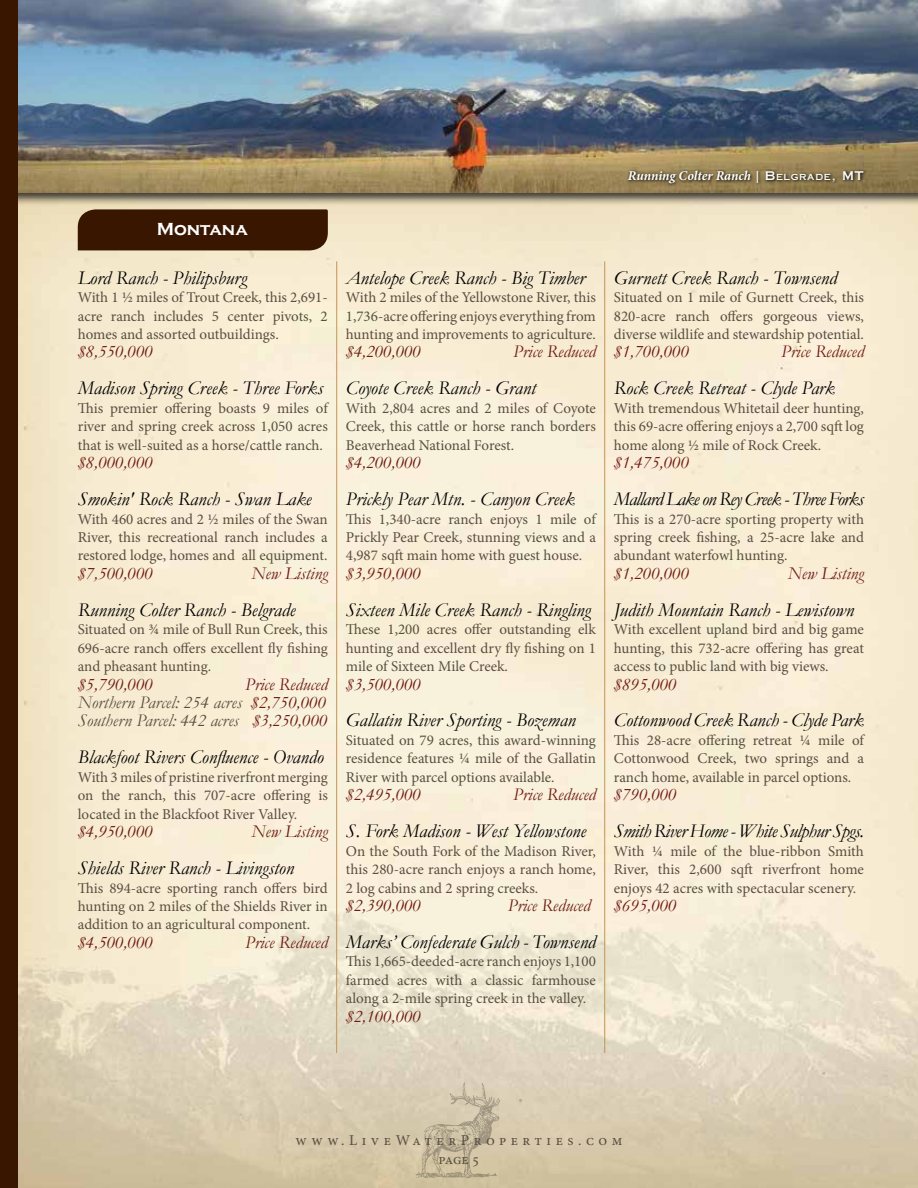
<style>
.page{position:relative;width:918px;height:1188px;background:#fff}
.page>*{position:absolute;margin:0;border:0;box-sizing:border-box;transform-origin:0 0}
.t1{font:italic 19.5px "Garamond";color:#000}
.t2{font:italic 19.5px "Garamond";letter-spacing:-.04em;color:#000}
.t3{font:italic 19.5px "Garamond";letter-spacing:-.03em;color:#000}
.t4{font:italic 18px "Garamond";color:#6f1b13}
.t5{font:italic 18px/18.5px "Garamond";color:#594f41;text-align:justify}
.t6{font:700 18px "Copperplate Gothic";color:#fff}
.t7{font:15px/18.5px "Minion Pro";color:#594f41;text-align:justify}
.t8{font:15px "Minion Pro";letter-spacing:.3em;color:#594f41}
.t9{font:italic 700 13.5px "Minion Pro";letter-spacing:-.005em;color:#fff}
.s1{font-family:"Copperplate Thirty One AB";font-weight:400;font-style:normal;font-size:12px}
.s2{font-family:"Copperplate Thirty One AB";font-weight:400;font-style:normal;font-size:8.4px}
.s3{color:#6f1b13}
</style>
<div class="page">
<img style="left:18px;top:207px;width:900px;height:981px">
<div style="left:0;top:0;width:918px;height:207px;background:#000;opacity:.75"></div>
<hr style="left:336px;top:261px;width:1px;height:792px;background:#c59356">
<hr style="left:604px;top:261px;width:1px;height:792px;background:#c59356">
<div style="left:78px;top:209px;width:250px;height:41px;background:#381600"></div>
<svg style="left:626px;top:169px;width:241px;height:18px;background:#7a6943"></svg>
<div style="left:0;top:0;width:18px;height:1188px;background:#381600"></div>
<img style="left:415px;top:1080px;width:88px;height:100px">
<p class="t9" style="left:628px;top:166px;width:237px">Running Colter Ranch <span class="s1">| B</span><span class="s2">EL GRADE</span><span class="s1">, MT</span></p>
<p class="t6" style="left:157px;top:219px;width:93px">Montana</p>
<h1 class="t1" style="left:78px;top:266px;width:171px">Lord Ranch - Philipsburg</h1>
<p class="t7" style="left:78px;top:288px;width:252px">With 1 ½ miles of Trout Creek, this 2,691- acre ranch includes 5 center pivots, 2 homes and assorted outbuildings.</p>
<p class="t4" style="left:78px;top:341px;width:76px">$8,550,000</p>
<h1 class="t1" style="left:78px;top:377px;width:247px">Madison Spring Creek - Three Forks</h1>
<p class="t7" style="left:78px;top:399px;width:253px">This premier offering boasts 9 miles of river and spring creek across 1,050 acres that is well-suited as a horse/cattle ranch.</p>
<p class="t4" style="left:78px;top:452px;width:76px">$8,000,000</p>
<h1 class="t1" style="left:78px;top:487px;width:235px">Smokin' Rock Ranch - Swan Lake</h1>
<p class="t7" style="left:78px;top:510px;width:252px">With 460 acres and 2 ½ miles of the Swan River, this recreational ranch includes a restored lodge, homes and all equipment.</p>
<p class="t4" style="left:78px;top:562px;width:76px">$7,500,000</p>
<p class="t4" style="left:252px;top:562px;width:78px">New Listing</p>
<h1 class="t1" style="left:78px;top:598px;width:219px">Running Colter Ranch - Belgrade</h1>
<p class="t7" style="left:78px;top:620px;width:252px">Situated on ¾ mile of Bull Run Creek, this 696-acre ranch offers excellent fly fishing and pheasant hunting.</p>
<p class="t4" style="left:78px;top:673px;width:76px">$5,790,000</p>
<p class="t5" style="left:78px;top:674px;width:252px;text-indent:167px"><span class="s3">Price Reduced </span>Northern Parcel: 254 acres <span class="s3">$2,750,000<br></span>Southern Parcel: 442 acres <span class="s3">$3,250,000</span></p>
<h1 class="t1" style="left:78px;top:746px;width:247px">Blackfoot Rivers Confluence - Ovando</h1>
<p class="t7" style="left:78px;top:768px;width:252px">With 3 miles of pristine riverfront merging on the ranch, this 707-acre offering is located in the Blackfoot River Valley.</p>
<p class="t4" style="left:78px;top:821px;width:76px">$4,950,000</p>
<p class="t4" style="left:252px;top:821px;width:78px">New Listing</p>
<h1 class="t1" style="left:78px;top:856px;width:218px">Shields River Ranch - Livingston</h1>
<p class="t7" style="left:78px;top:879px;width:252px">This 894-acre sporting ranch offers bird hunting on 2 miles of the Shields River in addition to an agricultural component.</p>
<p class="t4" style="left:78px;top:931px;width:76px">$4,500,000</p>
<p class="t4" style="left:245px;top:931px;width:84px">Price Reduced</p>
<h1 class="t1" style="left:346px;top:266px;width:241px">Antelope Creek Ranch - Big Timber</h1>
<p class="t7" style="left:346px;top:288px;width:252px">With 2 miles of the Yellowstone River, this 1,736-acre offering enjoys everything from hunting and improvements to agriculture.</p>
<p class="t4" style="left:346px;top:341px;width:76px">$4,200,000</p>
<p class="t4" style="left:513px;top:341px;width:84px">Price Reduced</p>
<h1 class="t1" style="left:346px;top:377px;width:192px">Coyote Creek Ranch - Grant</h1>
<p class="t7" style="left:346px;top:399px;width:252px">With 2,804 acres and 2 miles of Coyote Creek, this cattle or horse ranch borders Beaverhead National Forest.</p>
<p class="t4" style="left:346px;top:452px;width:76px">$4,200,000</p>
<h1 class="t1" style="left:346px;top:487px;width:231px">Prickly Pear Mtn. - Canyon Creek</h1>
<p class="t7" style="left:346px;top:510px;width:253px">This 1,340-acre ranch enjoys 1 mile of Prickly Pear Creek, stunning views and a 4,987 sqft main home with guest house.</p>
<p class="t4" style="left:346px;top:562px;width:76px">$3,950,000</p>
<h1 class="t1" style="left:346px;top:598px;width:247px">Sixteen Mile Creek Ranch - Ringling</h1>
<p class="t7" style="left:346px;top:620px;width:252px">These 1,200 acres offer outstanding elk hunting and excellent dry fly fishing on 1 mile of Sixteen Mile Creek.</p>
<p class="t4" style="left:346px;top:673px;width:76px">$3,500,000</p>
<h1 class="t1" style="left:346px;top:709px;width:232px">Gallatin River Sporting - Bozeman</h1>
<p class="t7" style="left:346px;top:731px;width:252px">Situated on 79 acres, this award-winning residence features ¼ mile of the Gallatin River with parcel options available.</p>
<p class="t4" style="left:346px;top:784px;width:76px">$2,495,000</p>
<p class="t4" style="left:513px;top:784px;width:84px">Price Reduced</p>
<h1 class="t1" style="left:346px;top:819px;width:242px">S. Fork Madison - West Yellowstone</h1>
<p class="t7" style="left:346px;top:842px;width:252px">On the South Fork of the Madison River, this 280-acre ranch enjoys a ranch home, 2 log cabins and 2 spring creeks.</p>
<p class="t4" style="left:346px;top:895px;width:76px">$2,390,000</p>
<p class="t4" style="left:508px;top:895px;width:84px">Price Reduced</p>
<h1 class="t1" style="left:346px;top:930px;width:252px">Marks’ Confederate Gulch - Townsend</h1>
<p class="t7" style="left:346px;top:952px;width:252px">This 1,665-deeded-acre ranch enjoys 1,100 farmed acres with a classic farmhouse along a 2-mile spring creek in the valley.</p>
<p class="t4" style="left:346px;top:1005px;width:76px">$2,100,000</p>
<h1 class="t1" style="left:614px;top:266px;width:225px">Gurnett Creek Ranch - Townsend</h1>
<p class="t7" style="left:614px;top:288px;width:252px">Situated on 1 mile of Gurnett Creek, this 820-acre ranch offers gorgeous views, diverse wildlife and stewardship potential.</p>
<p class="t4" style="left:614px;top:341px;width:76px">$1,700,000</p>
<p class="t4" style="left:781px;top:341px;width:84px">Price Reduced</p>
<h1 class="t1" style="left:614px;top:377px;width:223px">Rock Creek Retreat - Clyde Park</h1>
<p class="t7" style="left:614px;top:399px;width:252px">With tremendous Whitetail deer hunting, this 69-acre offering enjoys a 2,700 sqft log home along ½ mile of Rock Creek.</p>
<p class="t4" style="left:614px;top:452px;width:76px">$1,475,000</p>
<h1 class="t2" style="left:614px;top:487px;width:252px">Mallard Lake on Rey Creek - Three Forks</h1>
<p class="t7" style="left:614px;top:510px;width:252px">This is a 270-acre sporting property with spring creek fishing, a 25-acre lake and abundant waterfowl hunting.</p>
<p class="t4" style="left:614px;top:562px;width:76px">$1,200,000</p>
<p class="t4" style="left:788px;top:562px;width:78px">New Listing</p>
<h1 class="t1" style="left:614px;top:598px;width:242px">Judith Mountain Ranch - Lewistown</h1>
<p class="t7" style="left:614px;top:620px;width:252px">With excellent upland bird and big game hunting, this 732-acre offering has great access to public land with big views.</p>
<p class="t4" style="left:614px;top:673px;width:64px">$895,000</p>
<h1 class="t1" style="left:614px;top:709px;width:252px">Cottonwood Creek Ranch - Clyde Park</h1>
<p class="t7" style="left:614px;top:731px;width:253px">This 28-acre offering retreat ¼ mile of Cottonwood Creek, two springs and a ranch home, available in parcel options.</p>
<p class="t4" style="left:614px;top:784px;width:64px">$790,000</p>
<h1 class="t3" style="left:614px;top:819px;width:252px">Smith River Home - White Sulphur Spgs.</h1>
<p class="t7" style="left:614px;top:842px;width:252px">With ¼ mile of the blue-ribbon Smith River, this 2,600 sqft riverfront home enjoys 42 acres with spectacular scenery.</p>
<p class="t4" style="left:614px;top:895px;width:64px">$695,000</p>
<p class="t8" style="left:296px;top:1130px;width:328px">www.LiveWaterProperties.com</p>
<p class="t7" style="left:439px;top:1150px;width:42px">page 5</p>
</div>
